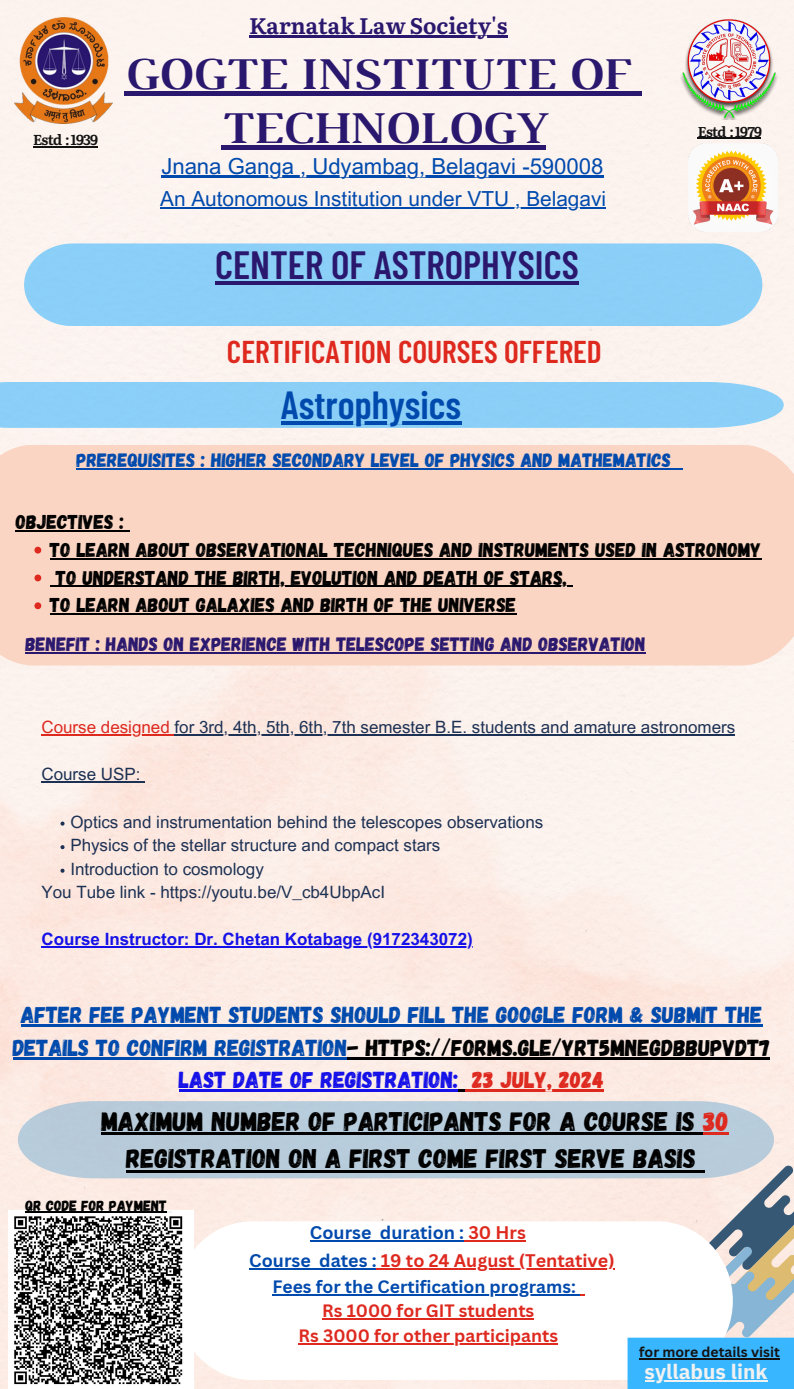
<style>
.page{position:relative;width:794px;height:1389px;background:#fff}
.page>*{position:absolute;margin:0;border:0;box-sizing:border-box;transform-origin:0 0}
.t1{font:700 46.41px/53.3px "Luthier";color:#2a186e;text-align:center}
.t2{font:600 39.38px "Barlow Condensed";color:#2a186e}
.t3{font:600 39.2px "Barlow Condensed";color:#004aad}
.t4{font:600 31.5px "Barlow Condensed";color:#de291f}
.t5{font:26.91px/37.5px "Gagalin";color:#000;text-align:center}
.t6{font:23.1px/32.3px "Gagalin";color:#004aad;text-align:center}
.t7{font:23.1px "Gagalin";color:#1511e8}
.t8{font:23.1px "Gagalin";color:#de291f}
.t9{font:700 22.47px "Literata";color:#2a186e}
.t10{font:22.09px "Arial MT Pro";color:#004aad}
.t11{font:20.79px "Arial MT Pro";color:#004aad}
.t12{font:700 20.79px "IBM Plex Sans";color:#f1f1f1}
.t13{font:19.98px/27.8px "Gagalin";color:#000}
.t14{font:19.29px "Gagalin";color:#2a186e}
.t15{font:19.29px "Gagalin";color:#004aad}
.t16{font:700 17.81px "Canva Sans";color:#de291f}
.t17{font:700 17.81px "Canva Sans";color:#004aad}
.t18{font:700 17.46px "Canva Sans";color:#de291f}
.t19{font:700 17.46px "Canva Sans";color:#004aad}
.t20{font:16.97px "Arial MT Pro";color:#1d3154}
.t21{font:700 16.97px "Arial MT Pro";color:#1511e8}
.t22{font:14.84px "Gagalin";color:#000}
.t23{font:700 14.38px "Literata";letter-spacing:-.05em;color:#141313}
.t24{font:700 14.24px "Literata";letter-spacing:-.05em;color:#141313}
.t25{font:700 13.96px "Canva Sans";color:#141313}
.s1{color:#de291f}
.s2{color:#000}
.s3{color:#004aad}
</style>
<div class="page">
<img style="left:0;top:0;width:794px;height:1389px">
<div style="left:24px;top:243px;width:738px;height:83px;background:#8bcff7"></div>
<div style="left:0;top:445px;width:794px;height:220px;background:#fbd5c3"></div>
<img style="left:676px;top:13px;width:106px;height:106px">
<img style="left:15px;top:17px;width:98px;height:106px">
<div style="left:0;top:382px;width:784px;height:46px;background:#8bcff7"></div>
<div style="left:18px;top:1101px;width:756px;height:77px;background:#b7cbdb"></div>
<div style="left:176px;top:1221px;width:557px;height:159px;background:#fff;border-radius:77px"></div>
<hr style="left:272px;top:1294px;width:304px;height:2px;background:#004aad">
<svg style="left:576px;top:1294px;width:8px;height:2px"></svg>
<hr style="left:322px;top:1318px;width:212px;height:2px;background:#de291f">
<hr style="left:299px;top:1343px;width:259px;height:1px;background:#de291f">
<div style="left:627px;top:1338px;width:167px;height:51px;background:#38b6ff"></div>
<hr style="left:124px;top:92px;width:505px;height:4px;background:#2a186e">
<hr style="left:629px;top:92px;width:13px;height:4px;background:#2a186e">
<hr style="left:221px;top:145px;width:324px;height:4px;background:#2a186e">
<img style="left:688px;top:143px;width:89px;height:89px">
<img style="left:9px;top:1210px;width:184px;height:179px">
<hr style="left:215px;top:281px;width:364px;height:4px;background:#2a186e">
<hr style="left:249px;top:36px;width:258px;height:2px;background:#2a186e">
<hr style="left:161px;top:175px;width:442px;height:2px;background:#004aad">
<hr style="left:160px;top:207px;width:446px;height:2px;background:#004aad">
<hr style="left:33px;top:146px;width:29px;height:2px;background:#141313">
<hr style="left:65px;top:146px;width:32px;height:2px;background:#141313">
<svg style="left:698px;top:138px;width:31px;height:1px"></svg>
<hr style="left:729px;top:138px;width:32px;height:1px;background:#141313">
<hr style="left:76px;top:468px;width:595px;height:2px;background:#004aad">
<svg style="left:671px;top:468px;width:11px;height:2px"></svg>
<hr style="left:310px;top:1240px;width:61px;height:1px;background:#004aad">
<hr style="left:380px;top:1240px;width:84px;height:1px;background:#004aad">
<hr style="left:464px;top:1240px;width:62px;height:1px;background:#de291f">
<hr style="left:249px;top:1268px;width:62px;height:2px;background:#004aad">
<svg style="left:311px;top:1268px;width:8px;height:2px"></svg>
<hr style="left:319px;top:1268px;width:58px;height:2px;background:#004aad">
<hr style="left:377px;top:1268px;width:238px;height:2px;background:#de291f">
<hr style="left:101px;top:1132px;width:602px;height:3px;background:#000">
<hr style="left:703px;top:1132px;width:26px;height:3px;background:#de291f">
<hr style="left:126px;top:1170px;width:570px;height:2px;background:#000">
<svg style="left:671px;top:1165px;width:123px;height:173px"></svg>
<hr style="left:639px;top:1358px;width:141px;height:1px;background:#141313">
<hr style="left:644px;top:1380px;width:123px;height:2px;background:#f1f1f1">
<hr style="left:26px;top:1211px;width:141px;height:2px;background:#000">
<hr style="left:41px;top:734px;width:134px;height:2px;background:#de291f">
<hr style="left:175px;top:734px;width:560px;height:2px;background:#1d3154">
<hr style="left:41px;top:781px;width:100px;height:2px;background:#1d3154">
<svg style="left:60px;top:822px;width:5px;height:4px"></svg>
<svg style="left:60px;top:845px;width:5px;height:4px"></svg>
<svg style="left:60px;top:869px;width:5px;height:4px"></svg>
<hr style="left:41px;top:946px;width:432px;height:2px;background:#1511e8">
<hr style="left:16px;top:530px;width:108px;height:2px;background:#000">
<svg style="left:124px;top:530px;width:6px;height:2px"></svg>
<svg style="left:34px;top:547px;width:7px;height:7px"></svg>
<hr style="left:50px;top:558px;width:711px;height:2px;background:#000">
<svg style="left:34px;top:575px;width:7px;height:6px"></svg>
<hr style="left:56px;top:586px;width:511px;height:1px;background:#000">
<svg style="left:34px;top:602px;width:7px;height:7px"></svg>
<hr style="left:50px;top:613px;width:466px;height:2px;background:#000">
<hr style="left:26px;top:652px;width:620px;height:2px;background:#2a186e">
<hr style="left:21px;top:1025px;width:741px;height:2px;background:#004aad">
<hr style="left:13px;top:1057px;width:334px;height:2px;background:#004aad">
<hr style="left:347px;top:1057px;width:423px;height:2px;background:#000">
<hr style="left:179px;top:1089px;width:279px;height:2px;background:#1511e8">
<svg style="left:458px;top:1089px;width:14px;height:2px"></svg>
<hr style="left:472px;top:1089px;width:132px;height:2px;background:#de291f">
<hr style="left:281px;top:421px;width:180px;height:3px;background:#004aad">
<p class="t23" style="left:33px;top:129px;width:67px">Estd :1939</p>
<h2 class="t9" style="left:249px;top:8px;width:260px">Karnatak Law Society's</h2>
<p class="t1" style="left:124px;top:51px;width:507px">GOGTE INSTITUTE OF<br>TECHNOLOGY</p>
<h4 class="t10" style="left:161px;top:158px;width:443px">Jnana Ganga , Udyambag, Belagavi -590008</h4>
<h3 class="t11" style="left:160px;top:191px;width:447px">An Autonomous Institution under VTU , Belagavi</h3>
<p class="t2" style="left:215px;top:240px;width:365px">CENTER OF ASTROPHYSICS</p>
<p class="t4" style="left:227px;top:331px;width:376px">CERTIFICATION COURSES OFFERED</p>
<h3 class="t3" style="left:281px;top:379px;width:182px">Astrophysics</h3>
<p class="t15" style="left:76px;top:447px;width:596px">PREREQUISITES : HIGHER SECONDARY LEVEL OF PHYSICS AND MATHEMATICS</p>
<p class="t24" style="left:698px;top:120px;width:66px">Estd :1979</p>
<p class="t13" style="left:16px;top:507px;width:110px">OBJECTIVES :</p>
<p class="t13" style="left:50px;top:535px;width:713px">TO LEARN ABOUT OBSERVATIONAL TECHNIQUES AND INSTRUMENTS USED IN ASTRONOMY</p>
<p class="t13" style="left:50px;top:562px;width:519px;text-indent:6px">TO UNDERSTAND THE BIRTH, EVOLUTION AND DEATH OF STARS,<br>TO LEARN ABOUT GALAXIES AND BIRTH OF THE UNIVERSE</p>
<p class="t14" style="left:26px;top:631px;width:622px">BENEFIT : HANDS ON EXPERIENCE WITH TELESCOPE SETTING AND OBSERVATION</p>
<p class="t20" style="left:41px;top:721px;width:695px"><span class="s1">Course designed</span> for 3rd, 4th, 5th, 6th, 7th semester B.E. students and amature astronomers</p>
<p class="t20" style="left:41px;top:768px;width:101px">Course USP:</p>
<p class="t20" style="left:70px;top:815px;width:474px">Optics and instrumentation behind the telescopes observations</p>
<p class="t20" style="left:70px;top:839px;width:371px">Physics of the stellar structure and compact stars</p>
<h5 class="t20" style="left:70px;top:862px;width:195px">Introduction to cosmology</h5>
<p class="t20" style="left:41px;top:886px;width:345px">You Tube link - https://youtu.be/V_cb4UbpAcI</p>
<p class="t21" style="left:41px;top:933px;width:433px">Course Instructor: Dr. Chetan Kotabage (9172343072)</p>
<p class="t6" style="left:13px;top:998px;width:759px">AFTER FEE PAYMENT STUDENTS SHOULD FILL THE GOOGLE FORM &amp; SUBMIT THE<br>DETAILS TO CONFIRM REGISTRATION<span class="s2">- HTTPS://FORMS.GLE/YRT5MNEGDBBUPVDT7</span></p>
<p class="t7" style="left:179px;top:1065px;width:281px">LAST DATE OF REGISTRATION:</p>
<p class="t8" style="left:472px;top:1065px;width:133px">23 JULY, 2024</p>
<p class="t5" style="left:101px;top:1101px;width:629px">MAXIMUM NUMBER OF PARTICIPANTS FOR A COURSE IS <span class="s1">30<br></span>REGISTRATION ON A FIRST COME FIRST SERVE BASIS</p>
<p class="t22" style="left:26px;top:1196px;width:143px">QR CODE FOR PAYMENT</p>
<p class="t17" style="left:310px;top:1220px;width:217px">Course duration : <span class="s1">30 Hrs</span></p>
<p class="t16" style="left:249px;top:1248px;width:367px"><span class="s3">Course dates :</span> 19 to 24 August (Tentative)</p>
<p class="t19" style="left:272px;top:1274px;width:305px">Fees for the Certification programs:</p>
<h1 class="t18" style="left:322px;top:1299px;width:213px">Rs 1000 for GIT students</h1>
<p class="t18" style="left:299px;top:1323px;width:261px">Rs 3000 for other participants</p>
<p class="t25" style="left:639px;top:1342px;width:142px">for more details visit</p>
<p class="t12" style="left:644px;top:1358px;width:124px">syllabus link</p>
</div>
